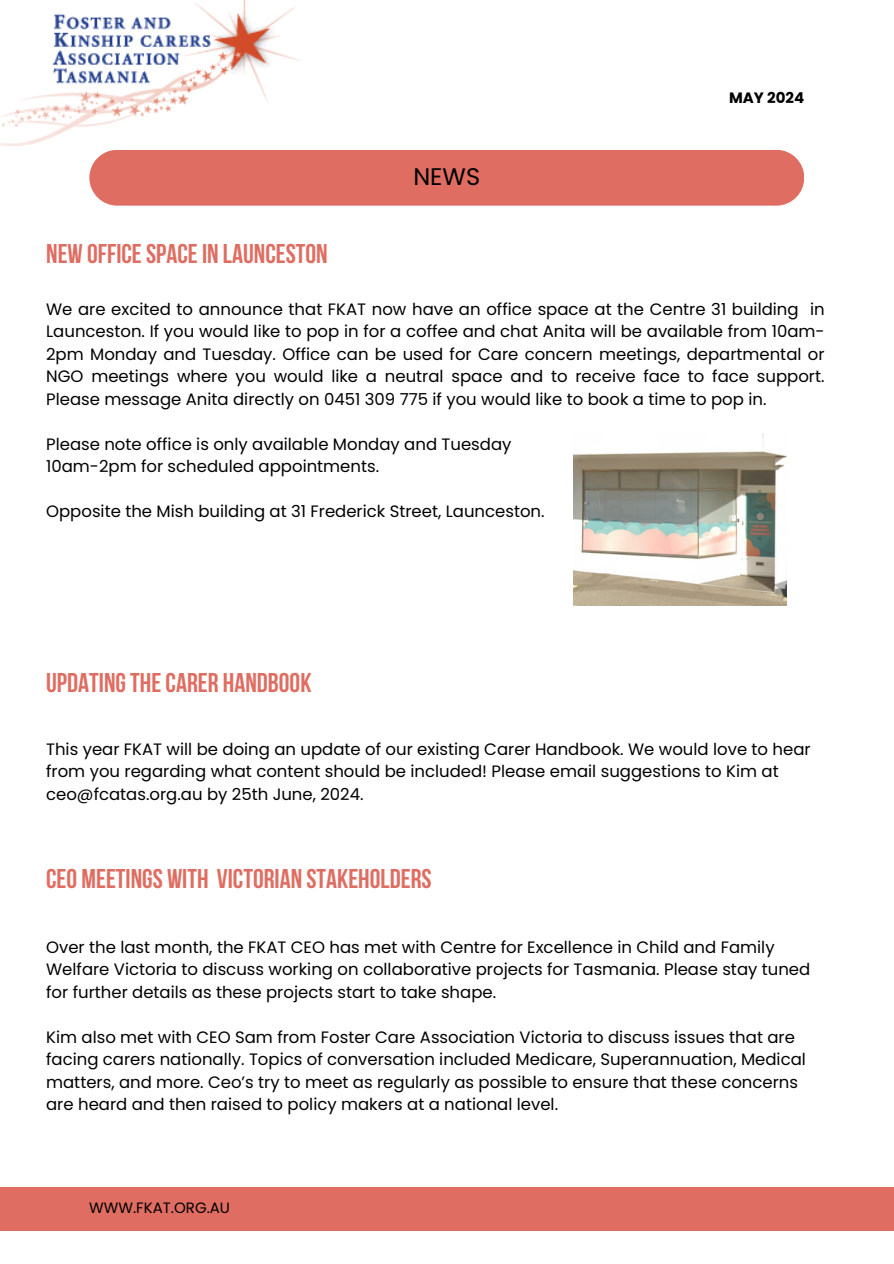
<style>
.page{position:relative;width:894px;height:1264px;background:#fff}
.page>*{position:absolute;margin:0;border:0;box-sizing:border-box;transform-origin:0 0}
.t1{font:700 27px "Bebas Neue";color:#df6d61}
.t2{font:24px "Poppins";color:#000}
.t3{font:16.5px/22.5px "Poppins";color:#000}
.t4{font:15px "Poppins";color:#000}
.t5{font:700 15px "Poppins";color:#000}
</style>
<div class="page">
<div style="left:89px;top:150px;width:715px;height:56px;background:#df6d61;border-radius:28px"></div>
<div style="left:0;top:1187px;width:893px;height:43px;background:#df6d61"></div>
<img style="left:0;top:0;width:299px;height:145px">
<img style="left:573px;top:433px;width:213px;height:172px">
<p class="t2" style="left:413px;top:159px;width:68px">NEWS</p>
<h1 class="t5" style="left:728px;top:87px;width:77px">MAY 2024</h1>
<p class="t1" style="left:46px;top:243px;width:283px">NEW OFFICESPACEIN LAUNCESTON</p>
<p class="t3" style="left:46px;top:297px;width:779px;text-align:justify">We are excited to announce that FKAT now have an office space at the Centre 31 building in Launceston. If you would like to pop in for a coffee and chat Anita will be available from 10am-2pm Monday and Tuesday. Office can be used for Care concern meetings, departmental or NGO meetings where you would like a neutral space and to receive face to face support.<br>Please message Anita directly on 0451 309 775 if you would like to book a time to pop in.</p>
<p class="t3" style="left:46px;top:432px;width:466px">Please note office is only available Monday and Tuesday</p>
<p class="t3" style="left:46px;top:455px;width:334px">10am-2pm for scheduled appointments.</p>
<p class="t3" style="left:46px;top:500px;width:500px">Opposite the Mish building at 31 Frederick Street, Launceston.</p>
<p class="t1" style="left:46px;top:671px;width:267px">UPDATINGTHECARER HANDBOOK</p>
<h1 class="t3" style="left:46px;top:737px;width:765px">This year FKAT will be doing an update of our existing Carer Handbook. We would love to hear from you regarding what content should be included! Please email suggestions to Kim at ceo@fcatas.org.au by 25th June, 2024.</h1>
<p class="t1" style="left:46px;top:868px;width:387px">CEO MEETINGS WITH VICTORIAN STAKEHOLDERS</p>
<p class="t3" style="left:46px;top:935px;width:765px">Over the last month, the FKAT CEO has met with Centre for Excellence in Child and Family<br>Welfare Victoria to discuss working on collaborative projects for Tasmania. Please stay tuned for further details as these projects start to take shape.</p>
<h1 class="t3" style="left:46px;top:1025px;width:761px">Kim also met with CEO Sam from Foster Care Association Victoria to discuss issues that are facing carers nationally. Topics of conversation included Medicare, Superannuation, Medical matters, and more. Ceo’s try to meet as regularly as possible to ensure that these concerns are heard and then raised to policy makers at a national level.</h1>
<p class="t4" style="left:89px;top:1197px;width:142px">WWW.FKAT.ORG.AU</p>
</div>
